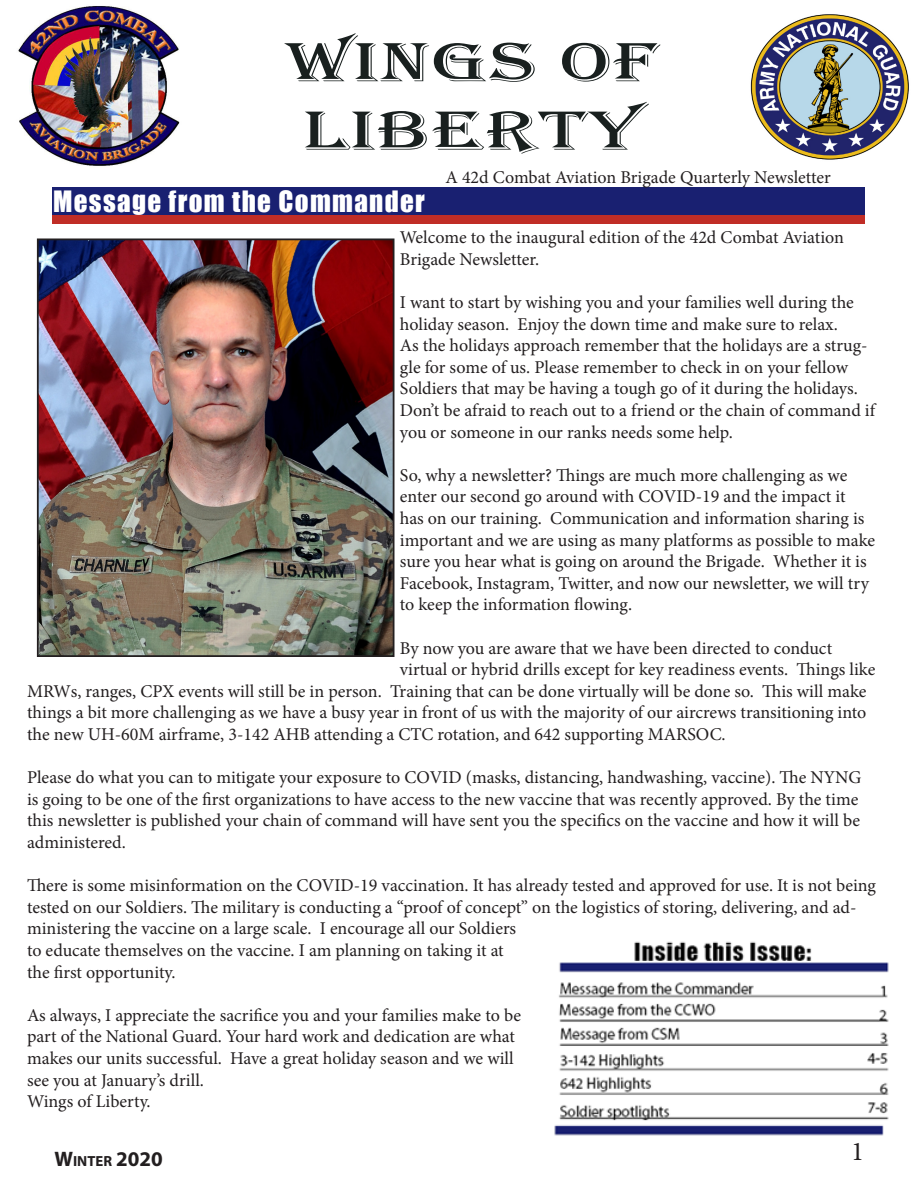
<style>
.page{position:relative;width:918px;height:1188px;background:#fff}
.page>*{position:absolute;margin:0;border:0;box-sizing:border-box;transform-origin:0 0}
.t1{font:57px "Algerian";letter-spacing:.025em;color:#19201f;scale:1.44 1}
.t2{font:27px "Impact";letter-spacing:.05em;color:#fff}
.t3{font:27px "Minion Pro";color:#231f20}
.t4{font:700 21px "Myriad Pro";color:#231f20}
.t5{font:18px/21.6px "Minion Pro";letter-spacing:-.005em;color:#231f20}
.s1{font-size:14.7px}
</style>
<div class="page">
<div style="left:53px;top:196px;width:812px;height:28px;background:#c02d26"></div>
<div style="left:53px;top:187px;width:812px;height:28px;background:#192071"></div>
<img style="left:554px;top:941px;width:335px;height:195px">
<img style="left:40px;top:241px;width:351px;height:413px">
<div style="left:37px;top:238px;width:357px;height:419px;border:2px solid #231f20"></div>
<img style="left:750px;top:14px;width:159px;height:146px">
<img style="left:18px;top:6px;width:162px;height:161px">
<p class="t1" style="left:286px;top:31px;width:260px">Wings of</p>
<p class="t1" style="left:303px;top:99px;width:237px">Liberty</p>
<p class="t5" style="left:446px;top:166px;width:387px">A 42d Combat Aviation Brigade Quarterly Newsletter</p>
<p class="t2" style="left:53px;top:181px;width:373px">Message from the Commander</p>
<p class="t5" style="left:400px;top:227px;width:446px">Welcome to the inaugural edition of the 42d Combat Aviation<br>Brigade Newsletter.</p>
<p class="t5" style="left:400px;top:292px;width:456px">I want to start by wishing you and your families well during the holiday season. Enjoy the down time and make sure to relax.</p>
<p class="t5" style="left:400px;top:335px;width:477px">As the holidays approach remember that the holidays are a strug&shy;gle for some of us. Please remember to check in on your fellow Soldiers that may be having a tough go of it during the holidays.<br>Don’t be afraid to reach out to a friend or the chain of command if you or someone in our ranks needs some help.</p>
<p class="t5" style="left:400px;top:464px;width:477px">So, why a newsletter? Things are much more challenging as we enter our second go around with COVID-19 and the impact it<br>has on our training. Communication and information sharing is important and we are using as many platforms as possible to make sure you hear what is going on around the Brigade. Whether it is Facebook, Instagram, Twitter, and now our newsletter, we will try to keep the information flowing.</p>
<p class="t5" style="left:400px;top:637px;width:434px">By now you are aware that we have been directed to conduct</p>
<p class="t5" style="left:400px;top:659px;width:477px">virtual or hybrid drills except for key readiness events. Things like</p>
<p class="t5" style="left:27px;top:680px;width:841px">MRWs, ranges, CPX events will still be in person. Training that can be done virtually will be done so. This will make</p>
<p class="t5" style="left:27px;top:702px;width:841px">things a bit more challenging as we have a busy year in front of us with the majority of our aircrews transitioning into</p>
<p class="t5" style="left:27px;top:724px;width:700px">the new UH-60M airframe, 3-142 AHB attending a CTC rotation, and 642 supporting MARSOC.</p>
<p class="t5" style="left:27px;top:767px;width:836px">Please do what you can to mitigate your exposure to COVID (masks, distancing, handwashing, vaccine). The NYNG is going to be one of the first organizations to have access to the new vaccine that was recently approved. By the time this newsletter is published your chain of command will have sent you the specifics on the vaccine and how it will be administered.</p>
<p class="t5" style="left:27px;top:875px;width:851px">There is some misinformation on the COVID-19 vaccination. It has already tested and approved for use. It is not being tested on our Soldiers. The military is conducting a “proof of concept” on the logistics of storing, delivering, and ad&shy;ministering the vaccine on a large scale. I encourage all our Soldiers<br>to educate themselves on the vaccine. I am planning on taking it at<br>the first opportunity.</p>
<p class="t5" style="left:27px;top:1004px;width:496px">As always, I appreciate the sacrifice you and your families make to be part of the National Guard. Your hard work and dedication are what makes our units successful. Have a great holiday season and we will see you at January’s drill.</p>
<p class="t5" style="left:27px;top:1091px;width:125px">Wings of Liberty.</p>
<p class="t4" style="left:54px;top:1145px;width:110px">W<span class="s1">INTER</span> 2020</p>
<h2 class="t3" style="left:851px;top:1134px;width:14px">1</h2>
</div>
